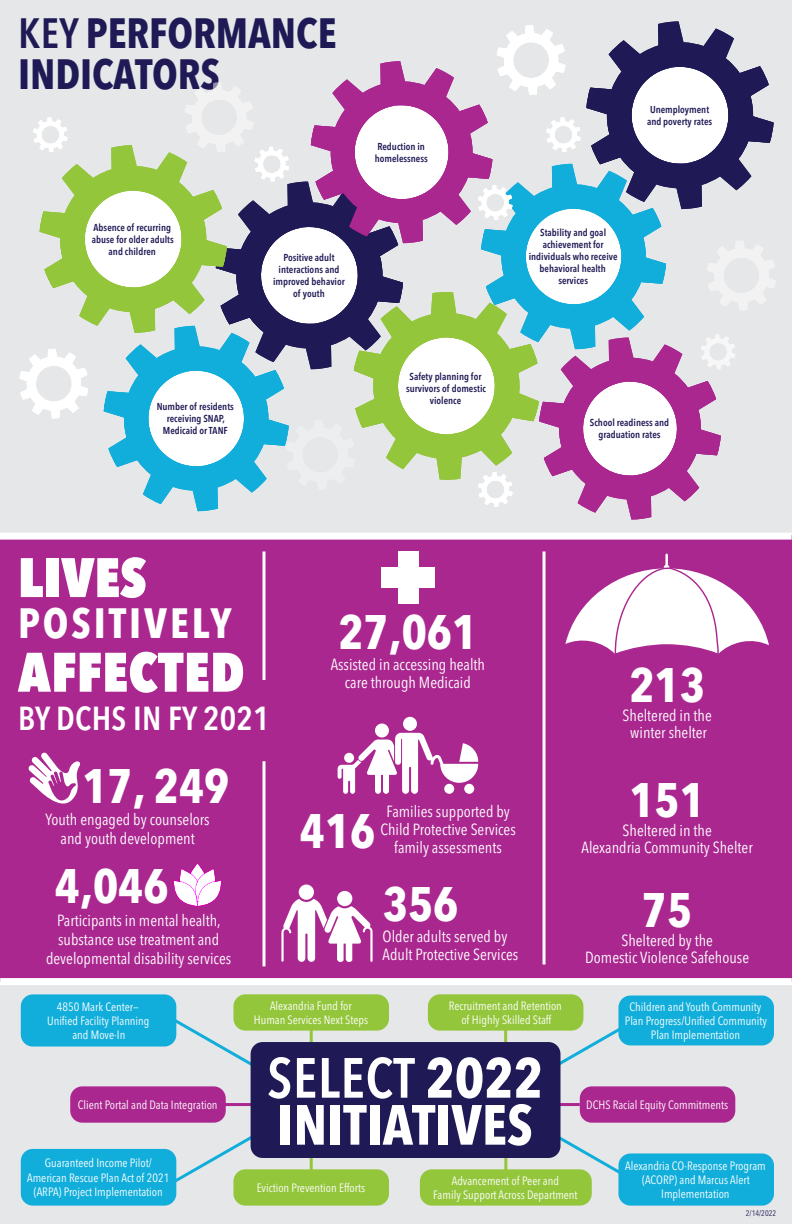
<style>
.page{position:relative;width:792px;height:1224px;background:#fff}
.page>*{position:absolute;margin:0;border:0;box-sizing:border-box;transform-origin:0 0}
.t1{font:700 condensed 56px/47px "Avenir Next LT Pro";color:#fff}
.t2{font:800 condensed 55px "Avenir Next LT Pro";letter-spacing:.01em;color:#fff}
.t3{font:700 condensed 48px "Avenir Next LT Pro";color:#fff}
.t4{font:700 condensed 42px/41px "Avenir Next LT Pro";color:#1f1a55}
.t5{font:700 condensed 42px "Avenir Next LT Pro";letter-spacing:.07em;color:#fff}
.t6{font:600 condensed 33px "Avenir Next LT Pro";letter-spacing:.005em;color:#fff}
.t7{font:condensed 16px/17px "Avenir Next LT Pro";color:#fff;text-align:center}
.t8{font:condensed 12px/14.4px "Avenir Next LT Pro";color:#fff;text-align:center}
.t9{font:600 condensed 10px/12px "Avenir Next LT Pro";color:#1f1a55;text-align:center}
.t10{font:condensed 8px "Avenir Next LT Pro";color:#1f1a55}
.s1{font-weight:600}
</style>
<div class="page">
<div style="left:1px;top:0;width:791px;height:535px;background:#e6e7e9"></div>
<div style="left:0;top:535px;width:792px;height:447px;background:#ab2790"></div>
<div style="left:0;top:985px;width:792px;height:239px;background:#e6e7e9"></div>
<div style="left:0;top:533px;width:792px;height:7px;background:#fff"></div>
<div style="left:0;top:978px;width:792px;height:7px;background:#fff"></div>
<div style="left:398px;top:552px;width:21px;height:52px;background:#fff"></div>
<div style="left:381px;top:568px;width:53px;height:20px;background:#fff"></div>
<svg style="left:565px;top:554px;width:204px;height:100px"></svg>
<svg style="left:338px;top:717px;width:140px;height:77px"></svg>
<svg style="left:262px;top:761px;width:4px;height:205px"></svg>
<svg style="left:262px;top:552px;width:4px;height:128px"></svg>
<hr style="left:543px;top:552px;width:3px;height:413px;background:#fff">
<svg style="left:281px;top:885px;width:92px;height:77px"></svg>
<svg style="left:188px;top:863px;width:19px;height:43px"></svg>
<div style="left:187px;top:862px;width:21px;height:45px;border:1px solid #ab2790;border-radius:50%"></div>
<svg style="left:173px;top:868px;width:49px;height:39px"></svg>
<div style="left:21px;top:994px;width:155px;height:53px;background:#11aedb;border-radius:12px"></div>
<div style="left:70px;top:1086px;width:156px;height:37px;background:#ab2790;border-radius:12px"></div>
<div style="left:21px;top:1149px;width:155px;height:57px;background:#11aedb;border-radius:12px"></div>
<div style="left:618px;top:1153px;width:156px;height:53px;background:#11aedb;border-radius:12px"></div>
<div style="left:580px;top:1086px;width:155px;height:37px;background:#ab2790;border-radius:12px"></div>
<div style="left:428px;top:994px;width:155px;height:37px;background:#94c63c;border-radius:12px"></div>
<svg style="left:168px;top:1015px;width:92px;height:58px"></svg>
<svg style="left:547px;top:1015px;width:95px;height:50px"></svg>
<svg style="left:168px;top:1129px;width:92px;height:58px"></svg>
<svg style="left:552px;top:1137px;width:90px;height:50px"></svg>
<div style="left:618px;top:996px;width:156px;height:49px;background:#11aedb;border-radius:12px"></div>
<hr style="left:221px;top:1103px;width:39px;height:3px;background:#ab2790">
<hr style="left:310px;top:1017px;width:3px;height:39px;background:#94c63c">
<hr style="left:310px;top:1155px;width:3px;height:38px;background:#94c63c">
<hr style="left:504px;top:1024px;width:3px;height:39px;background:#94c63c">
<hr style="left:504px;top:1149px;width:3px;height:38px;background:#94c63c">
<hr style="left:541px;top:1103px;width:39px;height:3px;background:#ab2790">
<div style="left:233px;top:994px;width:156px;height:37px;background:#94c63c;border-radius:12px"></div>
<div style="left:233px;top:1169px;width:156px;height:37px;background:#94c63c;border-radius:12px"></div>
<div style="left:420px;top:1169px;width:172px;height:37px;background:#94c63c;border-radius:12px"></div>
<svg style="left:28px;top:752px;width:52px;height:52px"></svg>
<div style="left:251px;top:1042px;width:310px;height:116px;background:#1f1a55;border-radius:12px"></div>
<svg style="left:19px;top:21px;width:757px;height:499px"></svg>
<h3 class="t4" style="left:18px;top:12px;width:320px"><span class="s1">KEY</span> PERFORMANCE<br>INDICATORS</h3>
<p class="t9" style="left:92px;top:221px;width:83px">Absence of recurring abuse for older adults and children</p>
<p class="t9" style="left:273px;top:252px;width:73px">Positive adult interactions and improved behavior of youth</p>
<p class="t9" style="left:157px;top:401px;width:79px">Number of residents receiving SNAP,<br>Medicaid or TANF</p>
<p class="t9" style="left:375px;top:140px;width:54px;text-align:left">Reduction in homelessness</p>
<p class="t9" style="left:406px;top:370px;width:82px">Safety planning for survivors of domestic violence</p>
<p class="t9" style="left:647px;top:103px;width:67px">Unemployment and poverty rates</p>
<p class="t9" style="left:529px;top:227px;width:90px">Stability and goal achievement for individuals who receive behavioral health services</p>
<p class="t9" style="left:590px;top:417px;width:81px">School readiness and graduation rates</p>
<h2 class="t2" style="left:18px;top:543px;width:130px">LIVES</h2>
<h3 class="t5" style="left:18px;top:597px;width:215px">POSITIVELY</h3>
<h2 class="t2" style="left:18px;top:638px;width:228px">AFFECTED</h2>
<h3 class="t6" style="left:18px;top:698px;width:253px">BY DCHS IN FY 2021</h3>
<h3 class="t3" style="left:82px;top:757px;width:149px">17, 249</h3>
<h3 class="t7" style="left:46px;top:810px;width:166px;line-height:19.2px">Youth engaged by counselors and youth development</h3>
<h3 class="t3" style="left:55px;top:856px;width:115px">4,046</h3>
<h3 class="t7" style="left:57px;top:912px;width:165px">Participants in mental health,</h3>
<h3 class="t7" style="left:46px;top:930px;width:187px;line-height:19.2px">substance use treatment and developmental disability services</h3>
<h3 class="t3" style="left:338px;top:602px;width:140px">27,061</h3>
<h3 class="t7" style="left:331px;top:656px;width:156px;line-height:18px">Assisted in accessing health care through Medicaid</h3>
<h3 class="t7" style="left:380px;top:802px;width:137px;line-height:18px">Families supported by<br>Child Protective Services</h3>
<h3 class="t3" style="left:300px;top:802px;width:77px">416</h3>
<h3 class="t7" style="left:394px;top:839px;width:109px">family assessments</h3>
<h3 class="t3" style="left:383px;top:875px;width:77px">356</h3>
<h3 class="t7" style="left:383px;top:927px;width:137px;line-height:18px;text-align:left">Older adults served by<br>Adult Protective Services</h3>
<h3 class="t3" style="left:629px;top:656px;width:77px">213</h3>
<h3 class="t7" style="left:623px;top:707px;width:91px">Sheltered in the winter shelter</h3>
<h3 class="t3" style="left:629px;top:771px;width:77px">151</h3>
<h3 class="t7" style="left:582px;top:822px;width:173px">Sheltered in the<br>Alexandria Community Shelter</h3>
<h3 class="t3" style="left:642px;top:881px;width:52px">75</h3>
<h3 class="t7" style="left:585px;top:932px;width:165px">Sheltered by the<br>Domestic Violence Safehouse</h3>
<p class="t8" style="left:47px;top:999px;width:104px">4850 Mark Center—<br>Unified Facility Planning and Move-In</p>
<p class="t8" style="left:78px;top:1098px;width:141px">Client Portal and Data Integration</p>
<p class="t8" style="left:254px;top:998px;width:116px">Alexandria Fund for<br>Human Services Next Steps</p>
<p class="t8" style="left:449px;top:998px;width:115px">Recruitment and Retention of Highly Skilled Staff</p>
<p class="t8" style="left:625px;top:999px;width:144px">Children and Youth Community<br>Plan Progress/Unified Community<br>Plan Implementation</p>
<h1 class="t1" style="left:267px;top:1054px;width:277px"><span class="s1">SELECT</span> 2022<br>INITIATIVES</h1>
<p class="t8" style="left:586px;top:1098px;width:144px">DCHS Racial Equity Commitments</p>
<p class="t8" style="left:27px;top:1156px;width:144px">Guaranteed Income Pilot/<br>American Rescue Plan Act of 2021 (ARPA) Project Implementation</p>
<p class="t8" style="left:625px;top:1158px;width:142px">Alexandria CO-Response Program (ACORP) and Marcus Alert<br>Implementation</p>
<p class="t8" style="left:257px;top:1181px;width:110px">Eviction Prevention Efforts</p>
<p class="t8" style="left:433px;top:1173px;width:146px">Advancement of Peer and<br>Family Support Across Department</p>
<p class="t10" style="left:746px;top:1209px;width:32px">2/14/2022</p>
</div>
